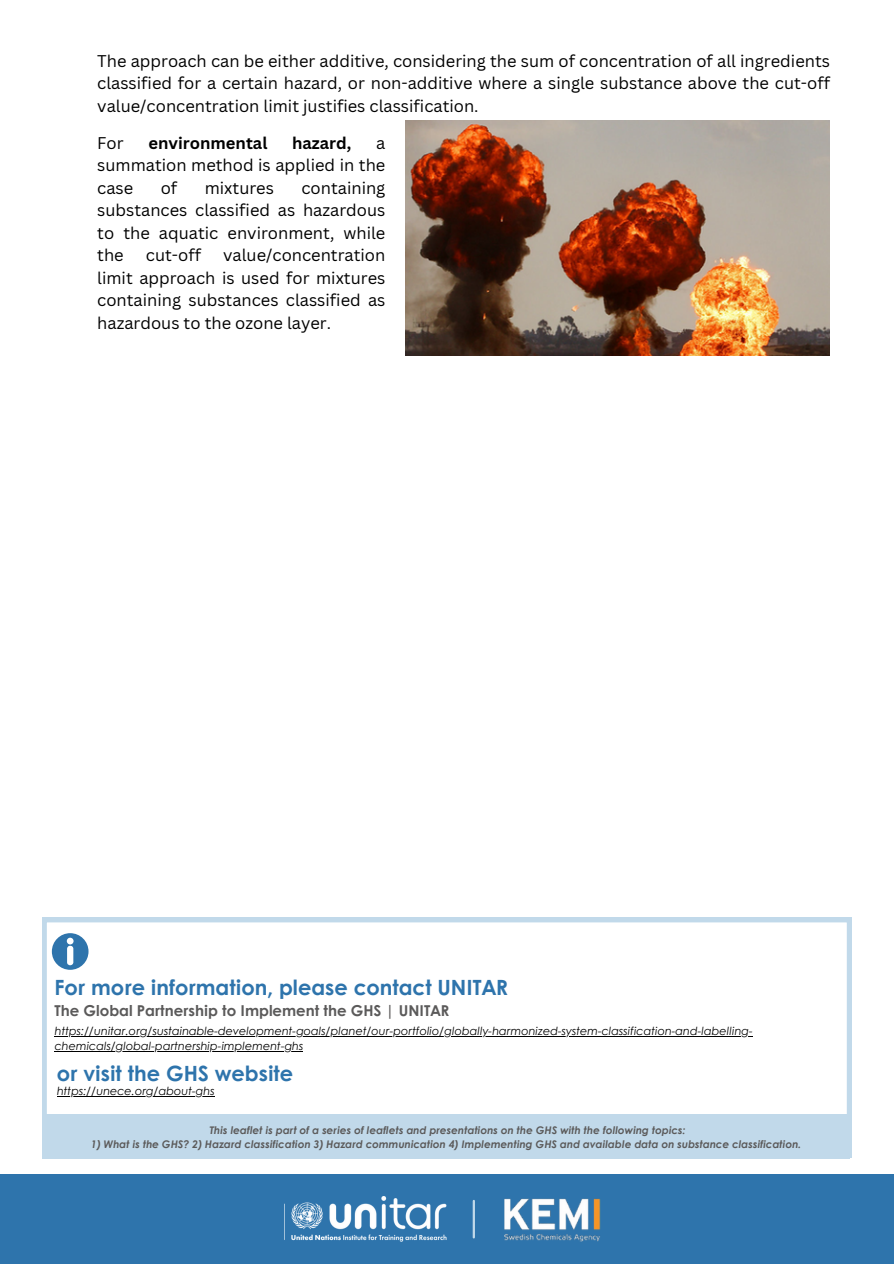
<style>
.page{position:relative;width:894px;height:1264px;background:#fff}
.page>*{position:absolute;margin:0;border:0;box-sizing:border-box;transform-origin:0 0}
.t1{font:700 21px "Century Gothic";color:#2e74ac}
.t2{font:16.5px/22.5px "Canva Sans";color:#000;text-align:justify}
.t3{font:700 16.5px "Canva Sans";color:#000}
.t4{font:700 15px "Century Gothic";color:#5b5a5a}
.t5{font:italic 11.25px "Century Gothic";color:#000}
.t6{font:italic 700 10.5px "Century Gothic";color:#5b5a5a}
</style>
<div class="page">
<div style="left:0;top:1174px;width:893px;height:89px;background:#2e74ac"></div>
<img style="left:284px;top:1196px;width:108px;height:45px">
<img style="left:392px;top:1186px;width:323px;height:65px">
<hr style="left:472px;top:1200px;width:3px;height:37px;background:#c1d9ea">
<img style="left:405px;top:120px;width:424px;height:235px">
<svg style="left:42px;top:917px;width:809px;height:240px"></svg>
<div style="left:42px;top:1113px;width:807px;height:45px;background:#c1d9ea"></div>
<svg style="left:47px;top:1113px;width:800px;height:1px"></svg>
<svg style="left:52px;top:933px;width:36px;height:36px"></svg>
<hr style="left:54px;top:1036px;width:698px;height:1px;background:#000">
<hr style="left:54px;top:1051px;width:249px;height:1px;background:#000">
<hr style="left:57px;top:1096px;width:157px;height:1px;background:#000">
<p class="t2" style="left:97px;top:49px;width:734px">The approach can be either additive, considering the sum of concentration of all ingredients classified for a certain hazard, or non-additive where a single substance above the cut-off value/concentration limit justifies classification.</p>
<h1 class="t2" style="left:97px;top:131px;width:28px">For</h1>
<h1 class="t3" style="left:148px;top:131px;width:120px">environmental</h1>
<h1 class="t3" style="left:292px;top:131px;width:61px">hazard,</h1>
<h1 class="t2" style="left:97px;top:131px;width:289px;text-indent:279px">a summation method is applied in the case</h1>
<h1 class="t2" style="left:161px;top:176px;width:18px">of</h1>
<h1 class="t2" style="left:205px;top:176px;width:71px">mixtures</h1>
<h1 class="t2" style="left:97px;top:176px;width:289px;text-indent:204px">containing substances classified as hazardous to the aquatic environment, while the</h1>
<h1 class="t2" style="left:146px;top:243px;width:57px">cut-off</h1>
<h1 class="t2" style="left:97px;top:243px;width:289px;text-indent:126px">value/concentration limit approach is used for mixtures containing substances classified as hazardous to the ozone layer.</h1>
<h2 class="t1" style="left:54px;top:971px;width:455px">For more information, please contact UNITAR</h2>
<p class="t4" style="left:54px;top:999px;width:396px">The Global Partnership to Implement the GHS | UNITAR</p>
<h1 class="t5" style="left:54px;top:1022px;width:699px">https://unitar.org/sustainable-development-goals/planet/our-portfolio/globally-harmonized-system-classification-and-labelling-</h1>
<p class="t5" style="left:54px;top:1037px;width:250px">chemicals/global-partnership-implement-ghs</p>
<h4 class="t1" style="left:57px;top:1057px;width:238px">or visit the GHS website</h4>
<p class="t5" style="left:57px;top:1082px;width:159px">https://unece.org/about-ghs</p>
<p class="t6" style="left:209px;top:1121px;width:477px">This leaflet is part of a series of leaflets and presentations on the GHS with the following topics:</p>
<p class="t6" style="left:91px;top:1135px;width:711px">1) What is the GHS? 2) Hazard classification 3) Hazard communication 4) Implementing GHS and available data on substance classification.</p>
</div>
